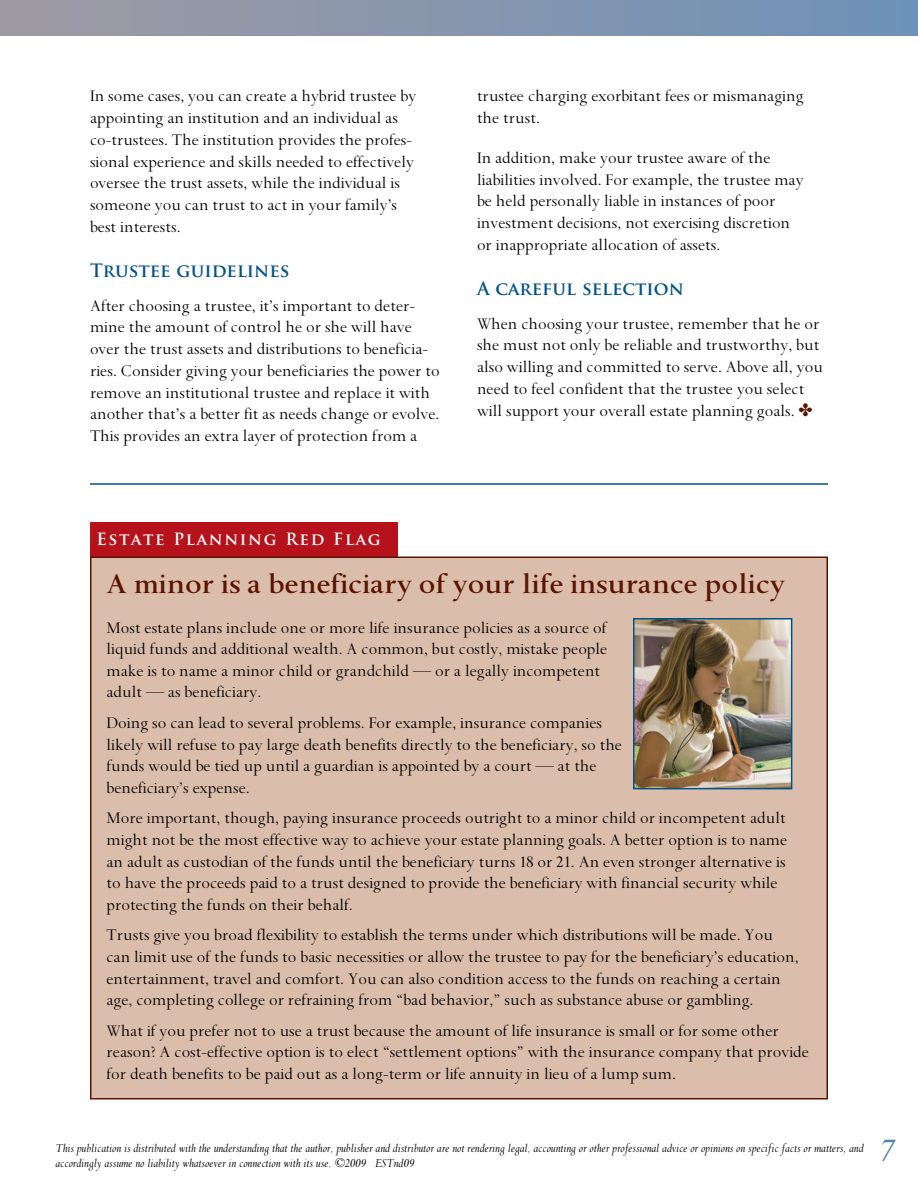
<style>
.page{position:relative;width:918px;height:1188px;background:#fff}
.page>*{position:absolute;margin:0;border:0;box-sizing:border-box;transform-origin:0 0}
.t1{font:600 31.5px "Spectrum MT Std";color:#5b1400}
.t2{font:italic 31.5px "Times New Roman MT Std";color:#5183af}
.t3{font:18px/21.8px "Spectrum MT Std";color:#000}
.t4{font:700 18px "Trajan Pro";color:#005288}
.t5{font:700 16.5px "Trajan Pro";letter-spacing:.1em;color:#fff}
.t6{font:italic 13.5px/15px "Spectrum MT Std";color:#000}
</style>
<div class="page">
<div style="left:0;top:0;width:918px;height:36px;background:linear-gradient(to right,#9f9aa3,#6e92b8)"></div>
<hr style="left:90px;top:483px;width:738px;height:2px;background:#005288">
<div style="left:90px;top:522px;width:307px;height:35px;background:#b5121b"></div>
<div style="left:91px;top:557px;width:736px;height:542px;background:#dbbdac"></div>
<img style="left:636px;top:621px;width:153px;height:165px">
<div style="left:633px;top:618px;width:159px;height:171px;border:2px solid #005288"></div>
<p class="t3" style="left:90px;top:86px;width:328px">In some cases, you can create a hybrid trustee by appointing an institution and an individual as co-trustees. The institution provides the profes&shy;sional experience and skills needed to effectively oversee the trust assets, while the individual is someone you can trust to act in your family’s best interests.</p>
<p class="t4" style="left:90px;top:259px;width:201px">Trustee guidelines</p>
<p class="t3" style="left:90px;top:295px;width:351px">After choosing a trustee, it’s important to deter&shy;mine the amount of control he or she will have over the trust assets and distributions to beneficia&shy;ries. Consider giving your beneficiaries the power to remove an institutional trustee and replace it with another that’s a better fit as needs change or evolve.<br>This provides an extra layer of protection from a</p>
<p class="t3" style="left:477px;top:86px;width:328px">trustee charging exorbitant fees or mismanaging the trust.</p>
<p class="t3" style="left:477px;top:147px;width:328px">In addition, make your trustee aware of the liabilities involved. For example, the trustee may be held personally liable in instances of poor investment decisions, not exercising discretion or inappropriate allocation of assets.</p>
<p class="t4" style="left:477px;top:277px;width:208px">A careful selection</p>
<p class="t3" style="left:477px;top:313px;width:347px">When choosing your trustee, remember that he or she must not only be reliable and trustworthy, but also willing and committed to serve. Above all, you need to feel confident that the trustee you select will support your overall estate planning goals.</p>
<p class="t5" style="left:96px;top:529px;width:286px">Estate Planning Red Flag</p>
<h1 class="t1" style="left:106px;top:567px;width:680px">A minor is a beneficiary of your life insurance policy</h1>
<p class="t3" style="left:106px;top:617px;width:502px">Most estate plans include one or more life insurance policies as a source of liquid funds and additional wealth. A common, but costly, mistake people make is to name a minor child or grandchild — or a legally incompetent adult — as beneficiary.</p>
<p class="t3" style="left:106px;top:712px;width:517px">Doing so can lead to several problems. For example, insurance companies likely will refuse to pay large death benefits directly to the beneficiary, so the funds would be tied up until a guardian is appointed by a court — at the beneficiary’s expense.</p>
<p class="t3" style="left:106px;top:808px;width:682px">More important, though, paying insurance proceeds outright to a minor child or incompetent adult might not be the most effective way to achieve your estate planning goals. A better option is to name an adult as custodian of the funds until the beneficiary turns 18 or 21. An even stronger alternative is to have the proceeds paid to a trust designed to provide the beneficiary with financial security while protecting the funds on their behalf.</p>
<p class="t3" style="left:106px;top:925px;width:694px">Trusts give you broad flexibility to establish the terms under which distributions will be made. You can limit use of the funds to basic necessities or allow the trustee to pay for the beneficiary’s education, entertainment, travel and comfort. You can also condition access to the funds on reaching a certain age, completing college or refraining from “bad behavior,” such as substance abuse or gambling.</p>
<p class="t3" style="left:106px;top:1020px;width:704px">What if you prefer not to use a trust because the amount of life insurance is small or for some other reason? A cost-effective option is to elect “settlement options” with the insurance company that provide for death benefits to be paid out as a long-term or life annuity in lieu of a lump sum.</p>
<p class="t6" style="left:56px;top:1140px;width:810px">This publication is distributed with the understanding that the author, publisher and distributor are not rendering legal, accounting or other professional advice or opinions on specific facts or matters, and accordingly assume no liability whatsoever in connection with its use. ©2009 ESTnd09</p>
<h1 class="t2" style="left:879px;top:1133px;width:17px">7</h1>
</div>
